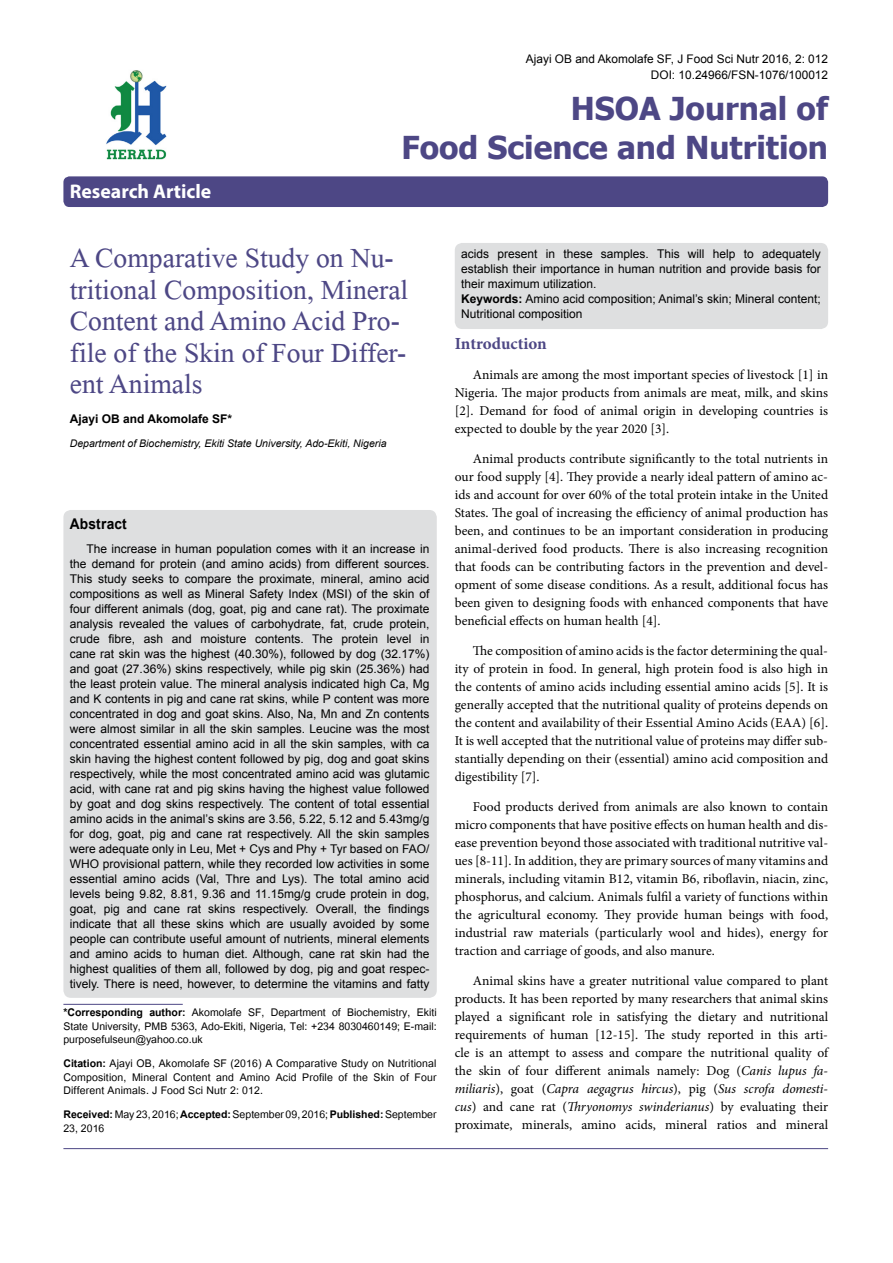
<style>
.page{position:relative;width:893px;height:1263px;background:#fff}
.page>*{position:absolute;margin:0;border:0;box-sizing:border-box;transform-origin:0 0}
.t1{font:41.25px/31.5px "Microsoft Himalaya";color:#4d4785}
.t2{font:700 31.5px/39px "Tahoma";color:#4d4785;text-align:right}
.t3{font:700 19.8px "Myriad Hebrew";color:#fff}
.t4{font:700 16.95px "Minion Pro";letter-spacing:-.005em;color:#4d4785}
.t5{font:700 14.85px "Arial";letter-spacing:.015em;color:#000;scale:.93 1}
.t6{font:14.7px/13.5px "Utsaah";color:#000;text-align:justify}
.t7{font:13.5px/18px "Minion Pro";color:#000;text-align:justify}
.t8{font:12px/15px "Arial";color:#000;text-align:justify}
.t9{font:700 12px "Arial";color:#000}
.t10{font:11.85px/16.5px "Arial";color:#000;text-align:right}
.t11{font:italic 10.5px "Arial";color:#000}
.s1{font-weight:700}
.s2{font-style:italic}
</style>
<div class="page">
<div style="left:63px;top:176px;width:765px;height:31px;background:#4d4785;border-radius:6px"></div>
<hr style="left:63px;top:1004px;width:120px;height:1px;background:#4d4785">
<img style="left:106px;top:70px;width:61px;height:90px">
<hr style="left:63px;top:1148px;width:765px;height:1px;background:#4d4785">
<div style="left:63px;top:510px;width:374px;height:488px;background:#dedfe0;border-radius:8px"></div>
<div style="left:455px;top:243px;width:373px;height:86px;background:#dedfe0;border-radius:8px"></div>
<h3 class="t3" style="left:70px;top:180px;width:143px">Research Article</h3>
<p class="t10" style="left:526px;top:50px;width:304px">Ajayi OB and Akomolafe SF, J Food Sci Nutr 2016, 2: 012<br>DOI: 10.24966/FSN-1076/100012</p>
<h2 class="t2" style="left:401px;top:87px;width:428px">HSOA Journal of<br>Food Science and Nutrition</h2>
<h1 class="t1" style="left:70px;top:237px;width:340px">A Comparative Study on Nu&shy;tritional Composition, Mineral<br>Content and Amino Acid Pro&shy;file of the Skin of Four Differ&shy;ent Animals</h1>
<p class="t9" style="left:70px;top:410px;width:164px">Ajayi OB and Akomolafe SF*</p>
<p class="t11" style="left:70px;top:436px;width:318px">Department of Biochemistry, Ekiti State University, Ado-Ekiti, Nigeria</p>
<p class="t5" style="left:70px;top:514px;width:63px">Abstract</p>
<p class="t8" style="left:70px;top:541px;width:361px;text-indent:16px">The increase in human population comes with it an increase in the demand for protein (and amino acids) from different sources.<br>This study seeks to compare the proximate, mineral, amino acid compositions as well as Mineral Safety Index (MSI) of the skin of four different animals (dog, goat, pig and cane rat). The proximate analysis revealed the values of carbohydrate, fat, crude protein, crude fibre, ash and moisture contents. The protein level in cane rat skin was the highest (40.30%), followed by dog (32.17%) and goat (27.36%) skins respectively, while pig skin (25.36%) had the least protein value. The mineral analysis indicated high Ca, Mg and K contents in pig and cane rat skins, while P content was more concentrated in dog and goat skins. Also, Na, Mn and Zn contents were almost similar in all the skin samples. Leucine was the most concentrated essential amino acid in all the skin samples, with ca skin having the highest content followed by pig, dog and goat skins respectively, while the most concentrated amino acid was glutamic acid, with cane rat and pig skins having the highest value followed by goat and dog skins respectively. The content of total essential amino acids in the animal’s skins are 3.56, 5.22, 5.12 and 5.43mg/g for dog, goat, pig and cane rat respectively. All the skin samples were adequate only in Leu, Met + Cys and Phy + Tyr based on FAO/ WHO provisional pattern, while they recorded low activities in some essential amino acids (Val, Thre and Lys). The total amino acid levels being 9.82, 8.81, 9.36 and 11.15mg/g crude protein in dog, goat, pig and cane rat skins respectively. Overall, the findings indicate that all these skins which are usually avoided by some people can contribute useful amount of nutrients, mineral elements and amino acids to human diet. Although, cane rat skin had the highest qualities of them all, followed by dog, pig and goat respec&shy;tively. There is need, however, to determine the vitamins and fatty</p>
<p class="t6" style="left:63px;top:1007px;width:375px"><span class="s1">*Corresponding author:</span> Akomolafe SF, Department of Biochemistry, Ekiti State University, PMB 5363, Ado-Ekiti, Nigeria, Tel: +234 8030460149; E-mail: purposefulseun@yahoo.co.uk</p>
<p class="t6" style="left:63px;top:1058px;width:375px"><span class="s1">Citation:</span> Ajayi OB, Akomolafe SF (2016) A Comparative Study on Nutritional Composition, Mineral Content and Amino Acid Profile of the Skin of Four Different Animals. J Food Sci Nutr 2: 012.</p>
<p class="t6" style="left:63px;top:1109px;width:375px"><span class="s1">Received:</span> May 23, 2016; <span class="s1">Accepted:</span> September 09, 2016; <span class="s1">Published:</span> September<br>23, 2016</p>
<p class="t8" style="left:461px;top:247px;width:361px;text-align:left">acids present in these samples. This will help to adequately establish their importance in human nutrition and provide basis for their maximum utilization.<br><span class="s1">Keywords:</span> Amino acid composition; Animal’s skin; Mineral content; Nutritional composition</p>
<p class="t4" style="left:455px;top:331px;width:94px">Introduction</p>
<p class="t7" style="left:455px;top:366px;width:375px;text-indent:18px">Animals are among the most important species of livestock [1] in Nigeria. The major products from animals are meat, milk, and skins [2]. Demand for food of animal origin in developing countries is expected to double by the year 2020 [3].</p>
<p class="t7" style="left:455px;top:450px;width:375px;text-indent:18px">Animal products contribute significantly to the total nutrients in our food supply [4]. They provide a nearly ideal pattern of amino ac&shy;ids and account for over 60% of the total protein intake in the United States. The goal of increasing the efficiency of animal production has been, and continues to be an important consideration in producing animal-derived food products. There is also increasing recognition that foods can be contributing factors in the prevention and devel&shy;opment of some disease conditions. As a result, additional focus has been given to designing foods with enhanced components that have beneficial effects on human health [4].</p>
<p class="t7" style="left:455px;top:642px;width:375px;text-indent:18px">The composition of amino acids is the factor determining the qual&shy;ity of protein in food. In general, high protein food is also high in the contents of amino acids including essential amino acids [5]. It is generally accepted that the nutritional quality of proteins depends on the content and availability of their Essential Amino Acids (EAA) [6].<br>It is well accepted that the nutritional value of proteins may differ sub&shy;stantially depending on their (essential) amino acid composition and digestibility [7].</p>
<p class="t7" style="left:455px;top:797px;width:375px;text-indent:18px">Food products derived from animals are also known to contain micro components that have positive effects on human health and dis&shy;ease prevention beyond those associated with traditional nutritive val&shy;ues [8-11]. In addition, they are primary sources of many vitamins and minerals, including vitamin B12, vitamin B6, riboflavin, niacin, zinc, phosphorus, and calcium. Animals fulfil a variety of functions within the agricultural economy. They provide human beings with food, industrial raw materials (particularly wool and hides), energy for traction and carriage of goods, and also manure.</p>
<p class="t7" style="left:455px;top:971px;width:375px;text-indent:18px">Animal skins have a greater nutritional value compared to plant products. It has been reported by many researchers that animal skins played a significant role in satisfying the dietary and nutritional requirements of human [12-15]. The study reported in this arti&shy;cle is an attempt to assess and compare the nutritional quality of the skin of four different animals namely: Dog (<span class="s2">Canis lupus fa&shy;miliaris</span>), goat (<span class="s2">Capra aegagrus hircus</span>), pig (<span class="s2">Sus scrofa domesti&shy;cus</span>) and cane rat (<span class="s2">Thryonomys swinderianus</span>) by evaluating their proximate, minerals, amino acids, mineral ratios and mineral</p>
</div>
